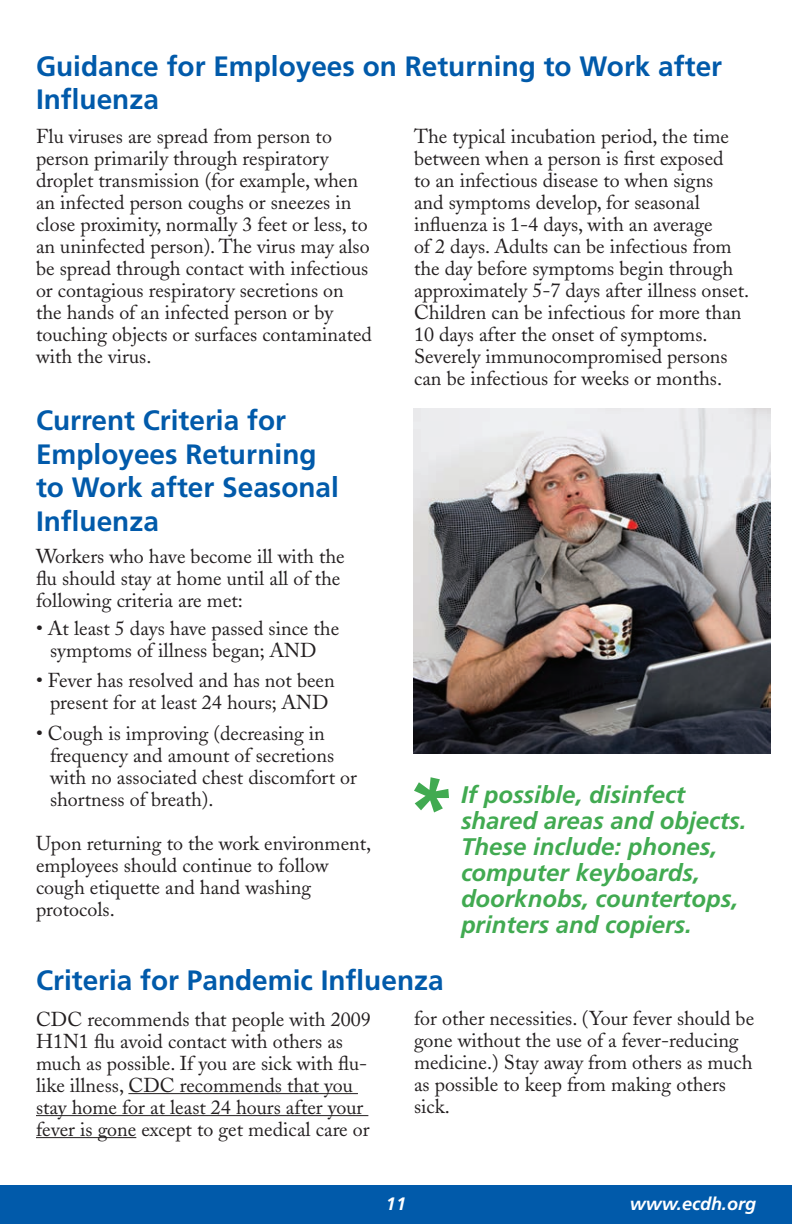
<style>
.page{position:relative;width:792px;height:1224px;background:#fff}
.page>*{position:absolute;margin:0;border:0;box-sizing:border-box;transform-origin:0 0}
.t1{font:700 28px/33.6px "Frutiger";color:#015aaa}
.t2{font:italic 700 24px/26px "Frutiger";color:#41aa51}
.t3{font:20px/22px "Adobe Caslon";color:#231f20}
.t4{font:italic 700 18px "Frutiger";color:#fff}
</style>
<div class="page">
<div style="left:0;top:1185px;width:792px;height:39px;background:#015aaa"></div>
<hr style="left:128px;top:1093px;width:230px;height:1px;background:#231f20">
<hr style="left:36px;top:1115px;width:332px;height:1px;background:#231f20">
<hr style="left:36px;top:1137px;width:100px;height:1px;background:#231f20">
<svg style="left:414px;top:777px;width:35px;height:35px"></svg>
<img style="left:414px;top:408px;width:356px;height:346px">
<p class="t1" style="left:36px;top:49px;width:688px">Guidance for Employees on Returning to Work after<br>Influenza</p>
<p class="t3" style="left:36px;top:126px;width:338px">Flu viruses are spread from person to person primarily through respiratory droplet transmission (for example, when an infected person coughs or sneezes in close proximity, normally 3 feet or less, to an uninfected person). The virus may also be spread through contact with infectious or contagious respiratory secretions on the hands of an infected person or by touching objects or surfaces contaminated with the virus.</p>
<p class="t3" style="left:414px;top:126px;width:337px">The typical incubation period, the time between when a person is first exposed<br>to an infectious disease to when signs<br>and symptoms develop, for seasonal influenza is 1-4 days, with an average<br>of 2 days. Adults can be infectious from the day before symptoms begin through approximately 5-7 days after illness onset.<br>Children can be infectious for more than 10 days after the onset of symptoms.<br>Severely immunocompromised persons can be infectious for weeks or months.</p>
<p class="t1" style="left:36px;top:403px;width:304px">Current Criteria for<br>Employees Returning to Work after Seasonal<br>Influenza</p>
<p class="t3" style="left:36px;top:545px;width:310px">Workers who have become ill with the flu should stay at home until all of the following criteria are met:</p>
<p class="t3" style="left:36px;top:617px;width:305px;text-align:center">• At least 5 days have passed since the symptoms of illness began; AND</p>
<p class="t3" style="left:36px;top:670px;width:300px;text-align:center">• Fever has resolved and has not been present for at least 24 hours; AND</p>
<p class="t3" style="left:50px;top:723px;width:308px;text-indent:-14px">• Cough is improving (decreasing in frequency and amount of secretions with no associated chest discomfort or shortness of breath).</p>
<p class="t3" style="left:36px;top:833px;width:337px">Upon returning to the work environment, employees should continue to follow cough etiquette and hand washing protocols.</p>
<p class="t2" style="left:461px;top:782px;width:287px">If possible, disinfect shared areas and objects.<br>These include: phones, computer keyboards, doorknobs, countertops, printers and copiers.</p>
<p class="t1" style="left:36px;top:963px;width:409px">Criteria for Pandemic Influenza</p>
<p class="t3" style="left:36px;top:1008px;width:336px">CDC recommends that people with 2009<br>H1N1 flu avoid contact with others as much as possible. If you are sick with flu&shy;like illness, CDC recommends that you stay home for at least 24 hours after your fever is gone except to get medical care or</p>
<p class="t3" style="left:414px;top:1008px;width:342px">for other necessities. (Your fever should be gone without the use of a fever-reducing medicine.) Stay away from others as much as possible to keep from making others sick.</p>
<p class="t4" style="left:386px;top:1193px;width:22px">11</p>
<p class="t4" style="left:630px;top:1193px;width:128px">www.ecdh.org</p>
</div>
